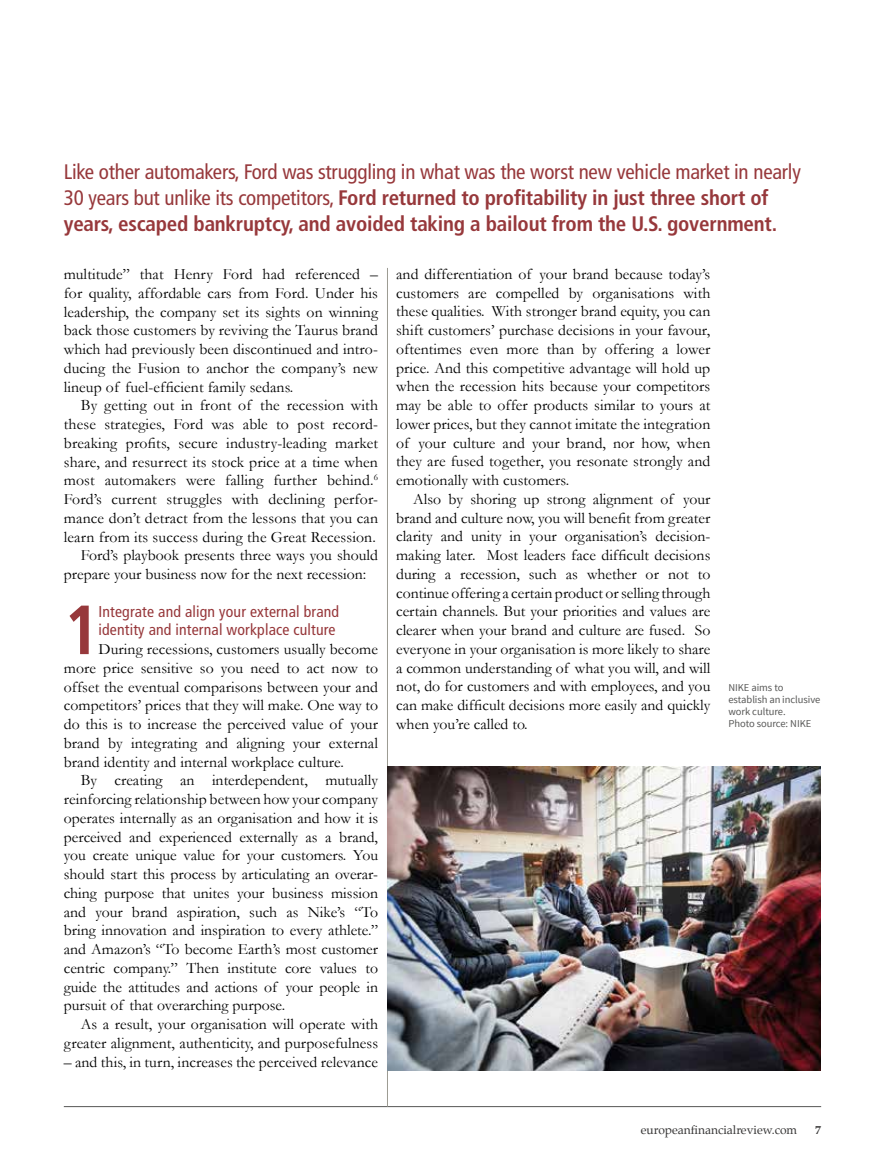
<style>
.page{position:relative;width:885px;height:1161px;background:#fff}
.page>*{position:absolute;margin:0;border:0;box-sizing:border-box;transform-origin:0 0}
.t1{font:700 condensed 69.45px "Frutiger";color:#97383b}
.t2{font:700 condensed 21px/26.2px "Frutiger";letter-spacing:-.01em;color:#97383b}
.t3{font:15.75px/18.8px "Garamond";letter-spacing:.005em;color:#000;text-align:justify}
.t4{font:condensed 15.75px/18.8px "Frutiger";letter-spacing:.01em;color:#97383b}
.t5{font:12px "Palatino";color:#373636}
.t6{font:700 12px "Palatino";color:#373636}
.t7{font:10.5px/12px "Source Sans Pro";letter-spacing:-.005em;color:#575756}
.s1{font-weight:400}
</style>
<div class="page">
<hr style="left:64px;top:1106px;width:757px;height:1px;background:#575756">
<hr style="left:387px;top:268px;width:1px;height:838px;background:#9d9c93">
<img style="left:388px;top:767px;width:432px;height:303px">
<p class="t2" style="left:64px;top:158px;width:738px"><span class="s1">Like other automakers, Ford was struggling in what was the worst new vehicle market in nearly<br>30 years but unlike its competitors,</span> Ford returned to profitability in just three short of years, escaped bankruptcy, and avoided taking a bailout from the U.S. government.</p>
<p class="t3" style="left:64px;top:265px;width:316px">multitude” that Henry Ford had referenced – for quality, affordable cars from Ford. Under his leadership, the company set its sights on winning back those customers by reviving the Taurus brand which had previously been discontinued and intro&shy;ducing the Fusion to anchor the company’s new lineup of fuel-efficient family sedans.</p>
<p class="t3" style="left:81px;top:396px;width:299px">By getting out in front of the recession with</p>
<p class="t3" style="left:64px;top:414px;width:316px">these strategies, Ford was able to post record-</p>
<p class="t3" style="left:64px;top:433px;width:316px">breaking profits, secure industry-leading market</p>
<p class="t3" style="left:64px;top:452px;width:316px">share, and resurrect its stock price at a time when</p>
<p class="t3" style="left:64px;top:471px;width:316px">most automakers were falling further behind.<sup>6</sup></p>
<p class="t3" style="left:64px;top:489px;width:316px">Ford’s current struggles with declining perfor-</p>
<p class="t3" style="left:64px;top:508px;width:316px">mance don’t detract from the lessons that you can</p>
<p class="t3" style="left:64px;top:527px;width:313px">learn from its success during the Great Recession.</p>
<p class="t3" style="left:81px;top:546px;width:299px">Ford’s playbook presents three ways you should</p>
<p class="t3" style="left:64px;top:564px;width:304px">prepare your business now for the next recession:</p>
<h1 class="t1" style="left:64px;top:589px;width:38px">1</h1>
<p class="t4" style="left:99px;top:602px;width:242px">Integrate and align your external brand identity and internal workplace culture</p>
<p class="t3" style="left:64px;top:639px;width:316px;text-indent:35px">During recessions, customers usually become more price sensitive so you need to act now to offset the eventual comparisons between your and competitors’ prices that they will make. One way to do this is to increase the perceived value of your brand by integrating and aligning your external brand identity and internal workplace culture.</p>
<p class="t3" style="left:64px;top:771px;width:316px;text-indent:17px">By creating an interdependent, mutually reinforcing relationship between how your company operates internally as an organisation and how it is perceived and experienced externally as a brand, you create unique value for your customers. You should start this process by articulating an overar&shy;ching purpose that unites your business mission and your brand aspiration, such as Nike’s “To bring innovation and inspiration to every athlete.” and Amazon’s “To become Earth’s most customer centric company.” Then institute core values to guide the attitudes and actions of your people in pursuit of that overarching purpose.</p>
<p class="t3" style="left:64px;top:1014px;width:316px;text-align:right">As a result, your organisation will operate with greater alignment, authenticity, and purposefulness</p>
<p class="t3" style="left:64px;top:1052px;width:315px">– and this, in turn, increases the perceived relevance</p>
<p class="t3" style="left:396px;top:264px;width:316px">and differentiation of your brand because today’s customers are compelled by organisations with these qualities. With stronger brand equity, you can shift customers’ purchase decisions in your favour, oftentimes even more than by offering a lower price. And this competitive advantage will hold up when the recession hits because your competitors may be able to offer products similar to yours at lower prices, but they cannot imitate the integration of your culture and your brand, nor how, when they are fused together, you resonate strongly and emotionally with customers.</p>
<p class="t3" style="left:396px;top:489px;width:316px;text-indent:17px">Also by shoring up strong alignment of your brand and culture now, you will benefit from greater clarity and unity in your organisation’s decision&shy;making later. Most leaders face difficult decisions during a recession, such as whether or not to continue offering a certain product or selling through certain channels. But your priorities and values are clearer when your brand and culture are fused. So everyone in your organisation is more likely to share a common understanding of what you will, and will not, do for customers and with employees, and you can make difficult decisions more easily and quickly when you’re called to.</p>
<p class="t7" style="left:728px;top:682px;width:93px">NIKE aims to establish an inclusive work culture.<br>Photo source: NIKE</p>
<p class="t5" style="left:640px;top:1120px;width:158px">europeanfinancialreview.com</p>
<p class="t6" style="left:815px;top:1120px;width:7px">7</p>
</div>
